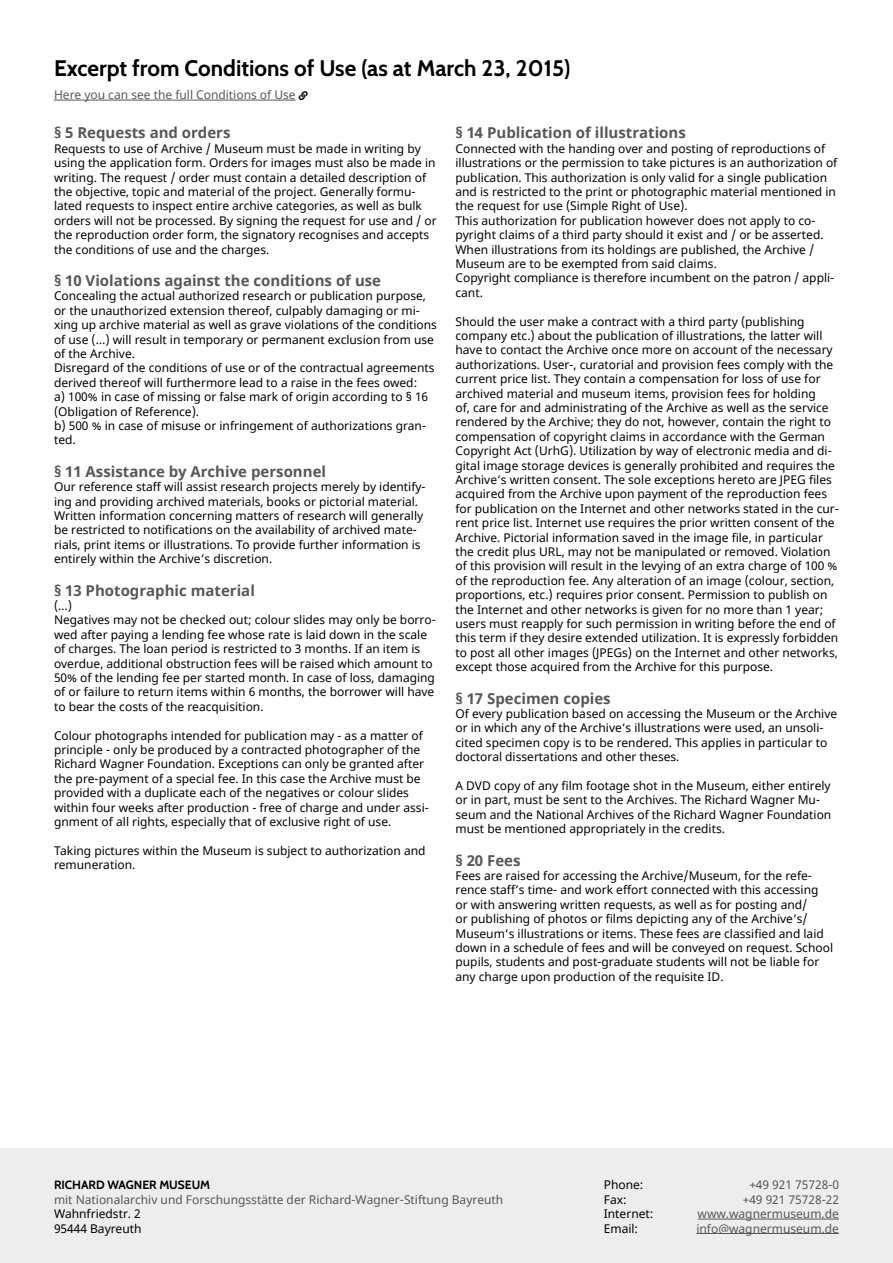
<style>
.page{position:relative;width:893px;height:1263px;background:#fff}
.page>*{position:absolute;margin:0;border:0;box-sizing:border-box;transform-origin:0 0}
.t1{font:700 22.5px "Cabin";color:#000}
.t2{font:700 15px "Noto Sans";color:#575756}
.t3{font:12px/14.4px "Noto Sans";color:#000}
.t4{font:12px/14.4px "Noto Sans";color:#575756;text-align:right}
.t5{font:700 12px "Cabin";color:#000}
</style>
<div class="page">
<div style="left:0;top:1148px;width:893px;height:115px;background:#ededed"></div>
<hr style="left:698px;top:1219px;width:141px;height:1px;background:#575756">
<hr style="left:696px;top:1233px;width:143px;height:1px;background:#575756">
<hr style="left:54px;top:100px;width:242px;height:1px;background:#575756">
<h1 class="t1" style="left:54px;top:54px;width:518px">Excerpt from Conditions of Use (as at March 23, 2015)</h1>
<p class="t4" style="left:54px;top:88px;width:243px">Here you can see the full Conditions of Use</p>
<p class="t2" style="left:54px;top:122px;width:178px">§ 5 Requests and orders</p>
<p class="t3" style="left:54px;top:142px;width:384px">Requests to use of Archive / Museum must be made in writing by using the application form. Orders for images must also be made in writing. The request / order must contain a detailed description of the objective, topic and material of the project. Generally formu&shy;lated requests to inspect entire archive categories, as well as bulk orders will not be processed. By signing the request for use and / or the reproduction order form, the signatory recognises and accepts the conditions of use and the charges.</p>
<p class="t2" style="left:54px;top:270px;width:329px">§ 10 Violations against the conditions of use</p>
<p class="t3" style="left:54px;top:289px;width:384px">Concealing the actual authorized research or publication purpose, or the unauthorized extension thereof, culpably damaging or mi&shy;xing up archive material as well as grave violations of the conditions of use (…) will result in temporary or permanent exclusion from use of the Archive.<br>Disregard of the conditions of use or of the contractual agreements derived thereof will furthermore lead to a raise in the fees owed:<br>a) 100% in case of missing or false mark of origin according to § 16 (Obligation of Reference).<br>b) 500 % in case of misuse or infringement of authorizations gran&shy;ted.</p>
<p class="t2" style="left:54px;top:461px;width:274px">§ 11 Assistance by Archive personnel</p>
<p class="t3" style="left:54px;top:480px;width:373px">Our reference staff will assist research projects merely by identify&shy;ing and providing archived materials, books or pictorial material.<br>Written information concerning matters of research will generally be restricted to notifications on the availability of archived mate&shy;rials, print items or illustrations. To provide further information is entirely within the Archive‘s discretion.</p>
<p class="t2" style="left:54px;top:579px;width:202px">§ 13 Photographic material</p>
<p class="t3" style="left:54px;top:599px;width:383px">(…)<br>Negatives may not be checked out; colour slides may only be borro&shy;wed after paying a lending fee whose rate is laid down in the scale of charges. The loan period is restricted to 3 months. If an item is overdue, additional obstruction fees will be raised which amount to 50% of the lending fee per started month. In case of loss, damaging of or failure to return items within 6 months, the borrower will have to bear the costs of the reacquisition.</p>
<p class="t3" style="left:54px;top:728px;width:376px">Colour photographs intended for publication may - as a matter of principle - only be produced by a contracted photographer of the Richard Wagner Foundation. Exceptions can only be granted after the pre-payment of a special fee. In this case the Archive must be provided with a duplicate each of the negatives or colour slides within four weeks after production - free of charge and under assi&shy;gnment of all rights, especially that of exclusive right of use.</p>
<p class="t3" style="left:54px;top:844px;width:373px">Taking pictures within the Museum is subject to authorization and remuneration.</p>
<p class="t2" style="left:455px;top:122px;width:232px">§ 14 Publication of illustrations</p>
<p class="t3" style="left:455px;top:142px;width:383px">Connected with the handing over and posting of reproductions of illustrations or the permission to take pictures is an authorization of publication. This authorization is only valid for a single publication and is restricted to the print or photographic material mentioned in the request for use (Simple Right of Use).<br>This authorization for publication however does not apply to co&shy;pyright claims of a third party should it exist and / or be asserted.<br>When illustrations from its holdings are published, the Archive / Museum are to be exempted from said claims.<br>Copyright compliance is therefore incumbent on the patron / appli&shy;cant.</p>
<p class="t3" style="left:455px;top:314px;width:385px">Should the user make a contract with a third party (publishing company etc.) about the publication of illustrations, the latter will have to contact the Archive once more on account of the necessary authorizations. User-, curatorial and provision fees comply with the current price list. They contain a compensation for loss of use for archived material and museum items, provision fees for holding<br>of, care for and administrating of the Archive as well as the service rendered by the Archive; they do not, however, contain the right to compensation of copyright claims in accordance with the German Copyright Act (UrhG). Utilization by way of electronic media and di&shy;gital image storage devices is generally prohibited and requires the Archive‘s written consent. The sole exceptions hereto are JPEG files acquired from the Archive upon payment of the reproduction fees for publication on the Internet and other networks stated in the cur&shy;rent price list. Internet use requires the prior written consent of the Archive. Pictorial information saved in the image file, in particular the credit plus URL, may not be manipulated or removed. Violation of this provision will result in the levying of an extra charge of 100 % of the reproduction fee. Any alteration of an image (colour, section, proportions, etc.) requires prior consent. Permission to publish on the Internet and other networks is given for no more than 1 year; users must reapply for such permission in writing before the end of this term if they desire extended utilization. It is expressly forbidden to post all other images (JPEGs) on the Internet and other networks, except those acquired from the Archive for this purpose.</p>
<p class="t2" style="left:455px;top:687px;width:157px">§ 17 Specimen copies</p>
<p class="t3" style="left:455px;top:707px;width:383px">Of every publication based on accessing the Museum or the Archive or in which any of the Archive‘s illustrations were used, an unsoli&shy;cited specimen copy is to be rendered. This applies in particular to doctoral dissertations and other theses.</p>
<p class="t3" style="left:455px;top:779px;width:377px">A DVD copy of any film footage shot in the Museum, either entirely or in part, must be sent to the Archives. The Richard Wagner Mu&shy;seum and the National Archives of the Richard Wagner Foundation must be mentioned appropriately in the credits.</p>
<p class="t2" style="left:455px;top:849px;width:67px">§ 20 Fees</p>
<p class="t3" style="left:455px;top:869px;width:379px">Fees are raised for accessing the Archive/Museum, for the refe&shy;rence staff‘s time- and work effort connected with this accessing or with answering written requests, as well as for posting and/<br>or publishing of photos or films depicting any of the Archive‘s/ Museum‘s illustrations or items. These fees are classified and laid down in a schedule of fees and will be conveyed on request. School pupils, students and post-graduate students will not be liable for any charge upon production of the requisite ID.</p>
<p class="t5" style="left:54px;top:1178px;width:158px">RICHARD WAGNER MUSEUM</p>
<p class="t4" style="left:54px;top:1192px;width:451px">mit Nationalarchiv und Forschungsstätte der Richard-Wagner-Stiftung Bayreuth</p>
<p class="t3" style="left:54px;top:1207px;width:89px">Wahnfriedstr. 2<br>95444 Bayreuth</p>
<p class="t3" style="left:604px;top:1178px;width:51px">Phone:<br>Fax:<br>Internet:<br>Email:</p>
<p class="t4" style="left:696px;top:1178px;width:144px">+49 921 75728-0<br>+49 921 75728-22 www.wagnermuseum.de info@wagnermuseum.de</p>
</div>
